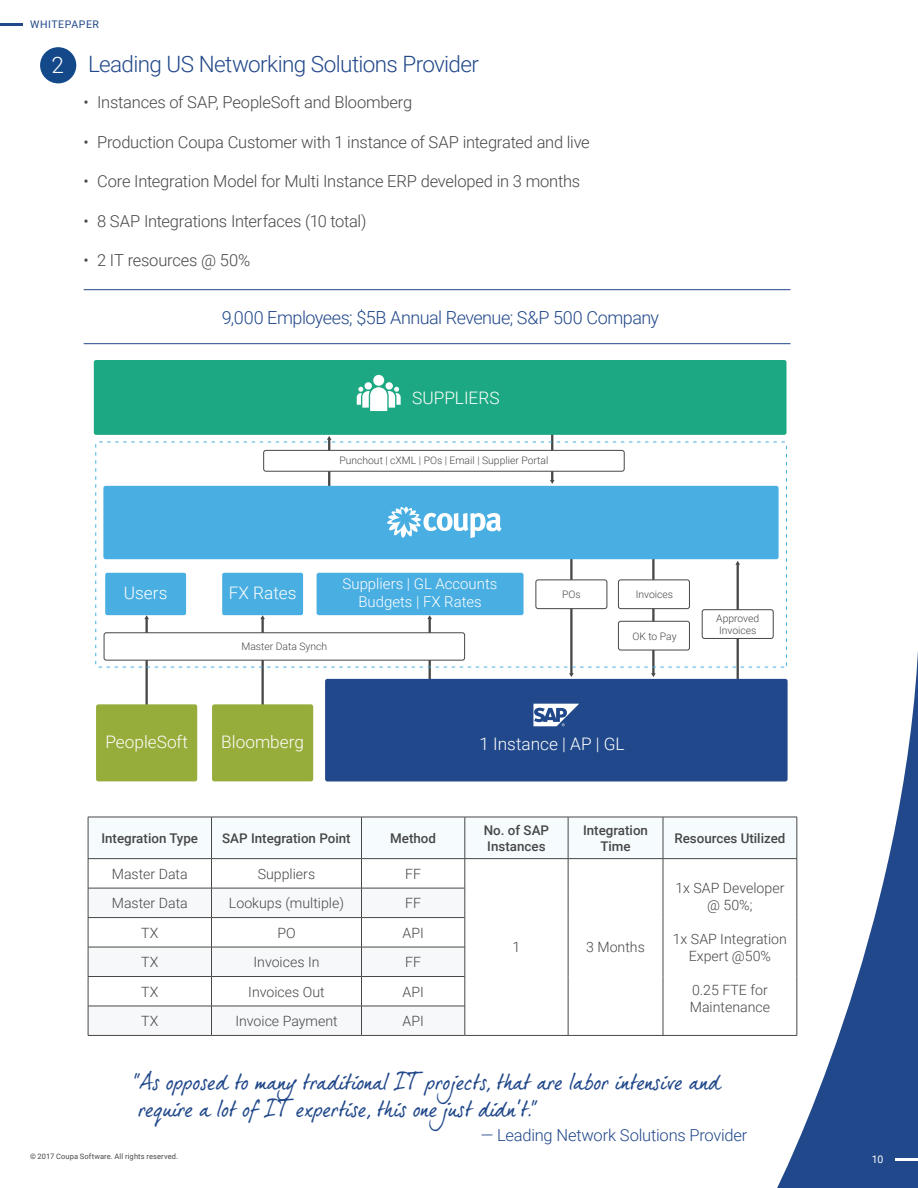
<style>
.page{position:relative;width:918px;height:1188px;background:#fff}
.page>*{position:absolute;margin:0;border:0;box-sizing:border-box;transform-origin:0 0}
.t1{font:22.5px/27px "Dear Joe 5 CASUAL";letter-spacing:-.055em;color:#21488a}
.t2{font:300 22.5px "Roboto";letter-spacing:-.03em;color:#21488a}
.t3{font:300 18px "Roboto";letter-spacing:-.025em;color:#21488a}
.t4{font:300 17.25px "Roboto";color:#fff}
.t5{font:300 16.5px "Roboto";letter-spacing:-.015em;color:#464747}
.t6{font:300 16.5px "Roboto";letter-spacing:-.015em;color:#21488a}
.t7{font:300 15px/18px "Roboto";color:#fff;text-align:center}
.t8{font:300 14.1px/17px "Roboto";color:#464747;text-align:center}
.t9{font:500 13.35px/16px "Roboto";color:#464747}
.t10{font:10.5px "Roboto";letter-spacing:.05em;color:#21488a}
.t11{font:10.5px "Roboto";color:#fff}
.t12{font:300 10.35px/12.5px "Roboto";color:#464747}
.t13{font:7.5px "Roboto";letter-spacing:.015em;color:#464747}
.s1{font-size:22.65px;color:#fff}
</style>
<div class="page">
<svg style="left:776px;top:651px;width:142px;height:537px"></svg>
<hr style="left:896px;top:1158px;width:22px;height:2px;background:#fff">
<div style="left:40px;top:47px;width:36px;height:36px;background:#134889;border-radius:50%"></div>
<hr style="left:88px;top:1035px;width:124px;height:1px;background:#474847">
<hr style="left:212px;top:1035px;width:150px;height:1px;background:#474847">
<hr style="left:362px;top:1035px;width:103px;height:1px;background:#474847">
<svg style="left:88px;top:817px;width:710px;height:218px"></svg>
<hr style="left:465px;top:1035px;width:103px;height:1px;background:#464747">
<hr style="left:568px;top:1035px;width:95px;height:1px;background:#464747">
<hr style="left:663px;top:1035px;width:134px;height:1px;background:#464747">
<hr style="left:84px;top:343px;width:706px;height:1px;background:#21488a">
<hr style="left:84px;top:289px;width:706px;height:1px;background:#21488a">
<hr style="left:551px;top:393px;width:2px;height:88px;background:#464747">
<svg style="left:550px;top:480px;width:5px;height:4px"></svg>
<hr style="left:328px;top:439px;width:2px;height:88px;background:#464747">
<svg style="left:327px;top:436px;width:5px;height:4px"></svg>
<hr style="left:570px;top:558px;width:3px;height:116px;background:#464747">
<svg style="left:569px;top:673px;width:5px;height:4px"></svg>
<hr style="left:652px;top:558px;width:3px;height:116px;background:#464747">
<svg style="left:651px;top:673px;width:5px;height:4px"></svg>
<hr style="left:737px;top:564px;width:2px;height:115px;background:#464747">
<svg style="left:735px;top:561px;width:5px;height:4px"></svg>
<hr style="left:145px;top:618px;width:3px;height:116px;background:#464747">
<svg style="left:144px;top:615px;width:5px;height:4px"></svg>
<hr style="left:261px;top:618px;width:3px;height:116px;background:#464747">
<svg style="left:260px;top:615px;width:5px;height:4px"></svg>
<hr style="left:429px;top:618px;width:2px;height:116px;background:#464747">
<svg style="left:427px;top:615px;width:5px;height:4px"></svg>
<div style="left:536px;top:580px;width:71px;height:29px;background:#fff;border-radius:2px"></div>
<div style="left:536px;top:580px;width:71px;height:29px;border:1px solid #464747;border-radius:2px"></div>
<div style="left:618px;top:580px;width:71px;height:29px;background:#fff;border-radius:2px"></div>
<div style="left:618px;top:580px;width:72px;height:29px;border:1px solid #464747;border-radius:2px"></div>
<div style="left:702px;top:610px;width:71px;height:28px;background:#fff;border-radius:2px"></div>
<div style="left:702px;top:609px;width:72px;height:30px;border:1px solid #464747;border-radius:2px"></div>
<div style="left:264px;top:450px;width:360px;height:21px;background:#fff;border-radius:2px"></div>
<div style="left:263px;top:450px;width:362px;height:22px;border:1px solid #464747;border-radius:2px"></div>
<div style="left:95px;top:442px;width:692px;height:225px;border:1px dashed #49aee2;border-radius:2px"></div>
<div style="left:104px;top:633px;width:361px;height:27px;background:#fff;border-radius:2px"></div>
<div style="left:104px;top:632px;width:361px;height:28px;border:1px solid #464747;border-radius:2px"></div>
<div style="left:96px;top:704px;width:101px;height:77px;background:#96ac3b;border-radius:2px"></div>
<div style="left:94px;top:360px;width:693px;height:75px;background:#1ca882;border-radius:2px"></div>
<div style="left:103px;top:486px;width:676px;height:73px;background:#49aee2;border-radius:2px"></div>
<div style="left:105px;top:573px;width:81px;height:42px;background:#49aee2;border-radius:2px"></div>
<div style="left:317px;top:573px;width:207px;height:42px;background:#49aee2;border-radius:2px"></div>
<div style="left:212px;top:704px;width:101px;height:77px;background:#96ac3b;border-radius:2px"></div>
<div style="left:222px;top:573px;width:81px;height:42px;background:#49aee2;border-radius:2px"></div>
<div style="left:618px;top:621px;width:71px;height:29px;background:#fff;border-radius:2px"></div>
<div style="left:618px;top:621px;width:72px;height:29px;border:1px solid #464747;border-radius:2px"></div>
<div style="left:385px;top:382px;width:8px;height:8px;background:#fff;border-radius:50%"></div>
<div style="left:365px;top:382px;width:7px;height:8px;background:#fff;border-radius:50%"></div>
<div style="left:373px;top:375px;width:11px;height:11px;background:#fff;border-radius:50%"></div>
<svg style="left:357px;top:387px;width:44px;height:24px"></svg>
<svg style="left:387px;top:507px;width:115px;height:31px"></svg>
<div style="left:325px;top:679px;width:463px;height:102px;background:#21488a;border-radius:2px"></div>
<svg style="left:533px;top:704px;width:46px;height:22px"></svg>
<hr style="left:0;top:23px;width:22px;height:2px;background:#21488a">
<p class="t10" style="left:30px;top:18px;width:70px">WHITEPAPER</p>
<h1 class="t2" style="left:51px;top:51px;width:429px"><span class="s1">2</span> Leading US Networking Solutions Provider</h1>
<p class="t5" style="left:84px;top:93px;width:330px">• Instances of SAP, PeopleSoft and Bloomberg</p>
<p class="t5" style="left:84px;top:132px;width:508px">• Production Coupa Customer with 1 instance of SAP integrated and live</p>
<p class="t5" style="left:84px;top:172px;width:498px">• Core Integration Model for Multi Instance ERP developed in 3 months</p>
<p class="t5" style="left:84px;top:212px;width:284px">• 8 SAP Integrations Interfaces (10 total)</p>
<p class="t5" style="left:84px;top:251px;width:168px">• 2 IT resources @ 50%</p>
<p class="t3" style="left:222px;top:307px;width:439px">9,000 Employees; $5B Annual Revenue; S&amp;P 500 Company</p>
<p class="t4" style="left:412px;top:388px;width:89px">SUPPLIERS</p>
<p class="t12" style="left:339px;top:454px;width:210px">Punchout | cXML | POs | Email | Supplier Portal</p>
<p class="t4" style="left:124px;top:583px;width:45px">Users</p>
<p class="t4" style="left:229px;top:583px;width:69px">FX Rates</p>
<p class="t7" style="left:343px;top:575px;width:156px">Suppliers | GL Accounts<br>Budgets | FX Rates</p>
<p class="t12" style="left:241px;top:640px;width:87px">Master Data Synch</p>
<p class="t12" style="left:562px;top:589px;width:20px">POs</p>
<p class="t12" style="left:636px;top:589px;width:39px">Invoices</p>
<p class="t12" style="left:632px;top:630px;width:46px">OK to Pay</p>
<p class="t4" style="left:105px;top:732px;width:84px">PeopleSoft</p>
<p class="t4" style="left:221px;top:732px;width:84px">Bloomberg</p>
<p class="t4" style="left:480px;top:734px;width:147px">1 Instance | AP | GL</p>
<p class="t12" style="left:716px;top:612px;width:45px">Approved<br>Invoices</p>
<p class="t9" style="left:101px;top:830px;width:98px">Integration Type</p>
<p class="t9" style="left:222px;top:830px;width:130px">SAP Integration Point</p>
<p class="t9" style="left:390px;top:830px;width:47px">Method</p>
<p class="t9" style="left:484px;top:822px;width:67px">No. of SAP<br>Instances</p>
<p class="t9" style="left:583px;top:822px;width:67px;text-align:center">Integration<br>Time</p>
<p class="t9" style="left:674px;top:830px;width:113px">Resources Utilized</p>
<p class="t8" style="left:112px;top:865px;width:77px">Master Data</p>
<p class="t8" style="left:258px;top:865px;width:59px">Suppliers</p>
<p class="t8" style="left:405px;top:865px;width:17px">FF</p>
<p class="t8" style="left:675px;top:880px;width:111px">1x SAP Developer @ 50%;</p>
<p class="t8" style="left:673px;top:931px;width:116px">1x SAP Integration<br>Expert @50%</p>
<p class="t8" style="left:690px;top:981px;width:82px;text-align:left">0.25 FTE for<br>Maintenance</p>
<p class="t8" style="left:112px;top:895px;width:77px">Master Data</p>
<p class="t8" style="left:229px;top:895px;width:117px">Lookups (multiple)</p>
<p class="t8" style="left:405px;top:895px;width:17px">FF</p>
<p class="t8" style="left:141px;top:924px;width:19px">TX</p>
<p class="t8" style="left:277px;top:924px;width:20px">PO</p>
<p class="t8" style="left:403px;top:924px;width:23px">API</p>
<p class="t8" style="left:141px;top:954px;width:19px">TX</p>
<p class="t8" style="left:253px;top:954px;width:68px">Invoices In</p>
<p class="t8" style="left:405px;top:954px;width:17px">FF</p>
<p class="t8" style="left:141px;top:983px;width:19px">TX</p>
<p class="t8" style="left:248px;top:983px;width:78px">Invoices Out</p>
<p class="t8" style="left:403px;top:983px;width:23px">API</p>
<p class="t8" style="left:141px;top:1013px;width:19px">TX</p>
<p class="t8" style="left:235px;top:1013px;width:104px">Invoice Payment</p>
<p class="t8" style="left:403px;top:1013px;width:23px">API</p>
<p class="t8" style="left:513px;top:939px;width:9px">1</p>
<p class="t8" style="left:586px;top:939px;width:60px">3 Months</p>
<h1 class="t1" style="left:133px;top:1068px;width:590px">“As opposed to many traditional IT projects, that are labor intensive and require a lot of IT expertise, this one just didn’t.”</h1>
<p class="t6" style="left:481px;top:1126px;width:268px">— Leading Network Solutions Provider</p>
<p class="t13" style="left:30px;top:1152px;width:150px">© 2017 Coupa Software. All rights reserved.</p>
<p class="t11" style="left:872px;top:1152px;width:13px">10</p>
</div>
